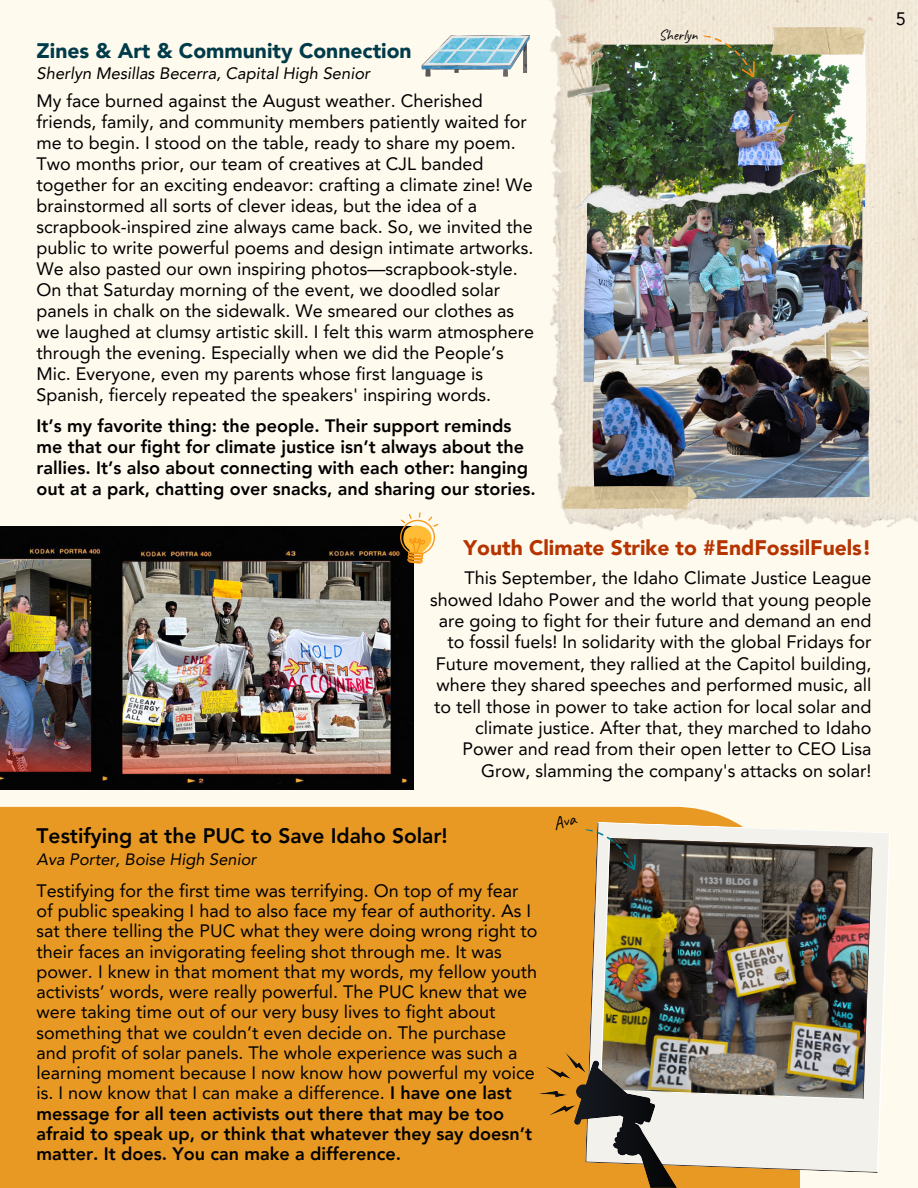
<style>
.page{position:relative;width:918px;height:1188px;background:#fffaee}
.page>*{position:absolute;margin:0;border:0;box-sizing:border-box;transform-origin:0 0}
.t1{font:900 21px "Avenir LT Pro";color:#b53400}
.t2{font:800 21px "Avenir LT Pro";color:#000}
.t3{font:900 21px "Avenir LT Pro";color:#003b4a}
.t4{font:18px/21px "Avenir LT Pro";color:#000}
.t5{font:800 18px/21px "Avenir LT Pro";color:#000}
.t6{font:italic 16.5px "Avenir LT Pro";color:#000}
.t7{font:15px "Caveat";color:#000}
.s1{font-weight:800}
</style>
<div class="page">
<img style="left:549px;top:0;width:369px;height:531px">
<img style="left:589px;top:44px;width:278px;height:124px">
<img style="left:583px;top:163px;width:280px;height:224px">
<img style="left:592px;top:314px;width:279px;height:186px">
<img style="left:576px;top:168px;width:293px;height:186px">
<img style="left:770px;top:28px;width:95px;height:27px">
<img style="left:562px;top:486px;width:134px;height:23px">
<img style="left:552px;top:28px;width:66px;height:84px">
<img style="left:0;top:526px;width:414px;height:264px">
<div style="left:0;top:807px;width:800px;height:381px;background:#e89924"></div>
<svg style="left:589px;top:870px;width:9px;height:182px"></svg>
<img style="left:598px;top:822px;width:292px;height:351px">
<svg style="left:539px;top:1052px;width:138px;height:136px"></svg>
<svg style="left:400px;top:512px;width:38px;height:52px"></svg>
<svg style="left:422px;top:35px;width:108px;height:42px"></svg>
<svg style="left:698px;top:35px;width:59px;height:43px"></svg>
<svg style="left:585px;top:822px;width:53px;height:48px"></svg>
<p class="t3" style="left:37px;top:42px;width:377px">Zines &amp; Art &amp; Community Connection</p>
<p class="t6" style="left:37px;top:67px;width:335px">Sherlyn Mesillas Becerra, Capital High Senior</p>
<p class="t4" style="left:37px;top:92px;width:499px">My face burned against the August weather. Cherished friends, family, and community members patiently waited for me to begin. I stood on the table, ready to share my poem.<br>Two months prior, our team of creatives at CJL banded together for an exciting endeavor: crafting a climate zine! We brainstormed all sorts of clever ideas, but the idea of a scrapbook-inspired zine always came back. So, we invited the public to write powerful poems and design intimate artworks.<br>We also pasted our own inspiring photos—scrapbook-style.<br>On that Saturday morning of the event, we doodled solar panels in chalk on the sidewalk. We smeared our clothes as we laughed at clumsy artistic skill. I felt this warm atmosphere through the evening. Especially when we did the People’s Mic. Everyone, even my parents whose first language is Spanish, fiercely repeated the speakers' inspiring words.</p>
<p class="t5" style="left:37px;top:417px;width:501px">It’s my favorite thing: the people. Their support reminds me that our fight for climate justice isn’t always about the rallies. It’s also about connecting with each other: hanging out at a park, chatting over snacks, and sharing our stories.</p>
<p class="t7" style="left:659px;top:26px;width:40px;rotate:-1deg">Sherlyn</p>
<p class="t1" style="left:464px;top:539px;width:409px">Youth Climate Strike to #EndFossilFuels!</p>
<p class="t4" style="left:430px;top:569px;width:443px;text-align:right">This September, the Idaho Climate Justice League showed Idaho Power and the world that young people are going to fight for their future and demand an end to fossil fuels! In solidarity with the global Fridays for Future movement, they rallied at the Capitol building, where they shared speeches and performed music, all to tell those in power to take action for local solar and climate justice. After that, they marched to Idaho Power and read from their open letter to CEO Lisa Grow, slamming the company's attacks on solar!</p>
<p class="t2" style="left:37px;top:827px;width:413px">Testifying at the PUC to Save Idaho Solar!</p>
<p class="t6" style="left:37px;top:852px;width:221px">Ava Porter, Boise High Senior</p>
<p class="t4" style="left:37px;top:882px;width:502px;line-height:20.2px">Testifying for the first time was terrifying. On top of my fear of public speaking I had to also face my fear of authority. As I sat there telling the PUC what they were doing wrong right to their faces an invigorating feeling shot through me. It was power. I knew in that moment that my words, my fellow youth activists’ words, were really powerful. The PUC knew that we were taking time out of our very busy lives to fight about something that we couldn’t even decide on. The purchase and profit of solar panels. The whole experience was such a learning moment because I now know how powerful my voice is. I now know that I can make a difference. <span class="s1">I have one last message for all teen activists out there that may be too afraid to speak up, or think that whatever they say doesn’t matter. It does. You can make a difference.</span></p>
<p class="t4" style="left:896px;top:10px;width:12px">5</p>
</div>
